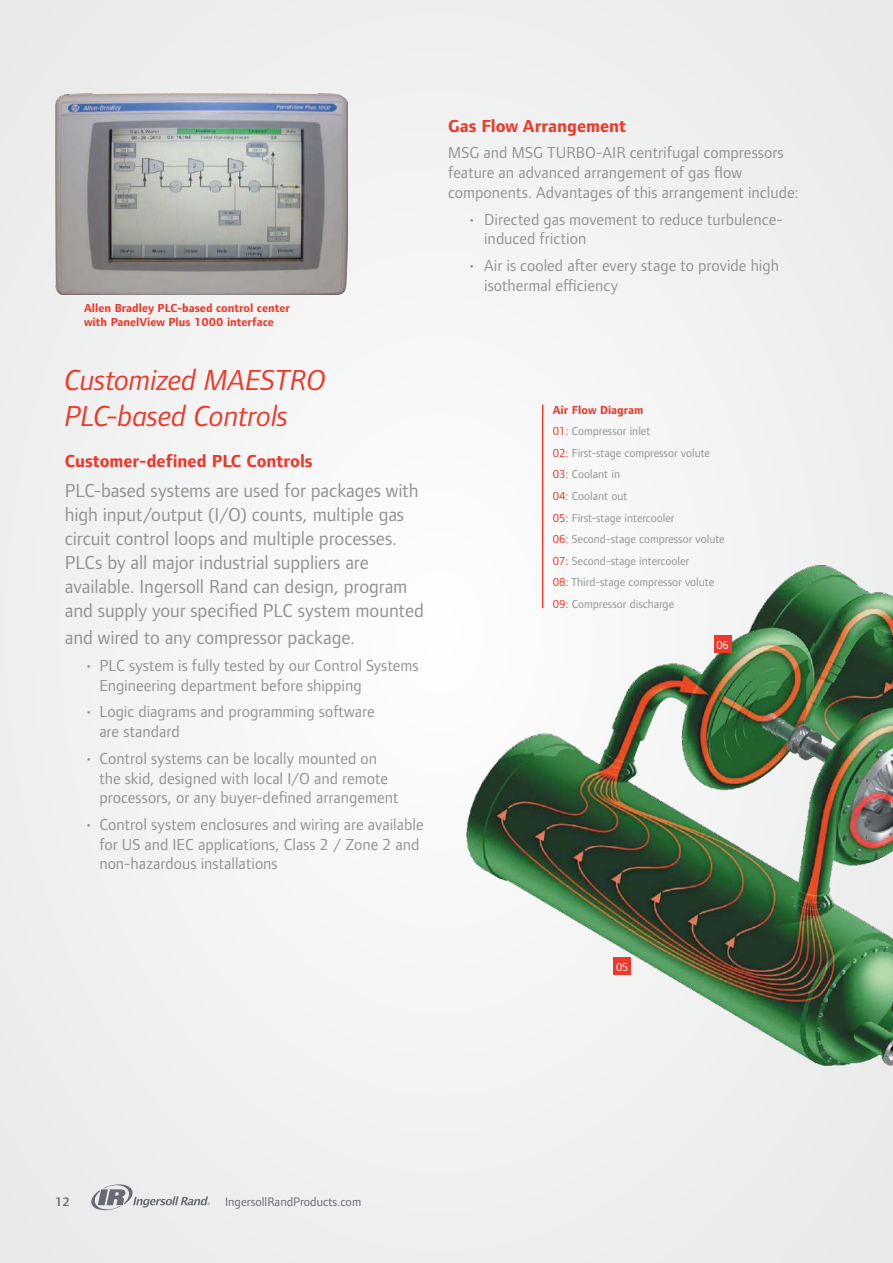
<style>
.page{position:relative;width:893px;height:1263px;background:#f1f1f1}
.page>*{position:absolute;margin:0;border:0;box-sizing:border-box;transform-origin:0 0}
.t1{font:italic 30px/36px "Foundry Form Sans";letter-spacing:-.01em;color:#ef3829}
.t2{font:19.5px/24px "Foundry Form Sans";letter-spacing:-.005em;color:#919396}
.t3{font:700 18px "Foundry Form Sans";color:#ef3829}
.t4{font:16.5px/19.8px "Foundry Form Sans";color:#919396}
.t5{font:12.75px "Foundry Form Sans";color:#696b73}
.t6{font:600 12.75px "Foundry Form Sans";color:#696b73}
.t7{font:12px/21.6px "Foundry Form Sans";color:#919396}
.t8{font:700 12px/13.5px "Foundry Form Sans";color:#ef3829}
.t9{font:11.7px "Foundry Form Sans";color:#fff}
.s1{font-weight:700;color:#ef3829}
.s2{color:#ef3829}
</style>
<div class="page">
<svg style="left:91px;top:1184px;width:119px;height:27px"></svg>
<img style="left:458px;top:456px;width:435px;height:610px">
<div style="left:613px;top:957px;width:18px;height:18px;background:#ef3829"></div>
<div style="left:714px;top:635px;width:17px;height:17px;background:#ef3829"></div>
<img style="left:55px;top:93px;width:293px;height:201px">
<hr style="left:542px;top:404px;width:1px;height:204px;background:#ef3829">
<p class="t8" style="left:84px;top:301px;width:207px">Allen Bradley PLC-based control center with PanelView Plus 1000 interface</p>
<h1 class="t1" style="left:65px;top:363px;width:263px">Customized MAESTRO<br>PLC-based Controls</h1>
<p class="t3" style="left:65px;top:450px;width:249px">Customer-defined PLC Controls</p>
<p class="t2" style="left:65px;top:479px;width:361px">PLC-based systems are used for packages with high input/output (I/O) counts, multiple gas circuit control loops and multiple processes.<br>PLCs by all major industrial suppliers are available. Ingersoll Rand can design, program and supply your specified PLC system mounted</p>
<p class="t2" style="left:65px;top:626px;width:292px">and wired to any compressor package.</p>
<p class="t4" style="left:99px;top:656px;width:321px;text-indent:-15px">• PLC system is fully tested by our Control Systems<br>Engineering department before shipping</p>
<p class="t4" style="left:99px;top:702px;width:277px;text-indent:-15px">• Logic diagrams and programming software are standard</p>
<p class="t4" style="left:99px;top:748px;width:301px;text-indent:-15px">• Control systems can be locally mounted on the skid, designed with local I/O and remote processors, or any buyer-defined arrangement</p>
<p class="t4" style="left:99px;top:814px;width:326px;text-indent:-15px">• Control system enclosures and wiring are available for US and IEC applications, Class 2 / Zone 2 and non-hazardous installations</p>
<p class="t3" style="left:448px;top:115px;width:180px">Gas Flow Arrangement</p>
<p class="t4" style="left:448px;top:143px;width:352px">MSG and MSG TURBO-AIR centrifugal compressors feature an advanced arrangement of gas flow components. Advantages of this arrangement include:</p>
<p class="t4" style="left:484px;top:209px;width:300px;text-indent:-16px">• Directed gas movement to reduce turbulence&shy;induced friction</p>
<p class="t4" style="left:484px;top:255px;width:296px;text-indent:-16px">• Air is cooled after every stage to provide high isothermal efficiency</p>
<p class="t7" style="left:553px;top:399px;width:173px"><span class="s1">Air Flow Diagram<br></span><span class="s2">01:</span> Compressor inlet<br><span class="s2">02:</span> First-stage compressor volute<br><span class="s2">03:</span> Coolant in<br><span class="s2">04:</span> Coolant out<br><span class="s2">05:</span> First-stage intercooler<br><span class="s2">06:</span> Second-stage compressor volute<br><span class="s2">07:</span> Second-stage intercooler<br><span class="s2">08:</span> Third-stage compressor volute<br><span class="s2">09:</span> Compressor discharge</p>
<p class="t9" style="left:716px;top:638px;width:14px">06</p>
<p class="t9" style="left:616px;top:960px;width:14px">05</p>
<p class="t6" style="left:55px;top:1194px;width:16px">12</p>
<p class="t5" style="left:225px;top:1194px;width:138px">IngersollRandProducts.com</p>
</div>
